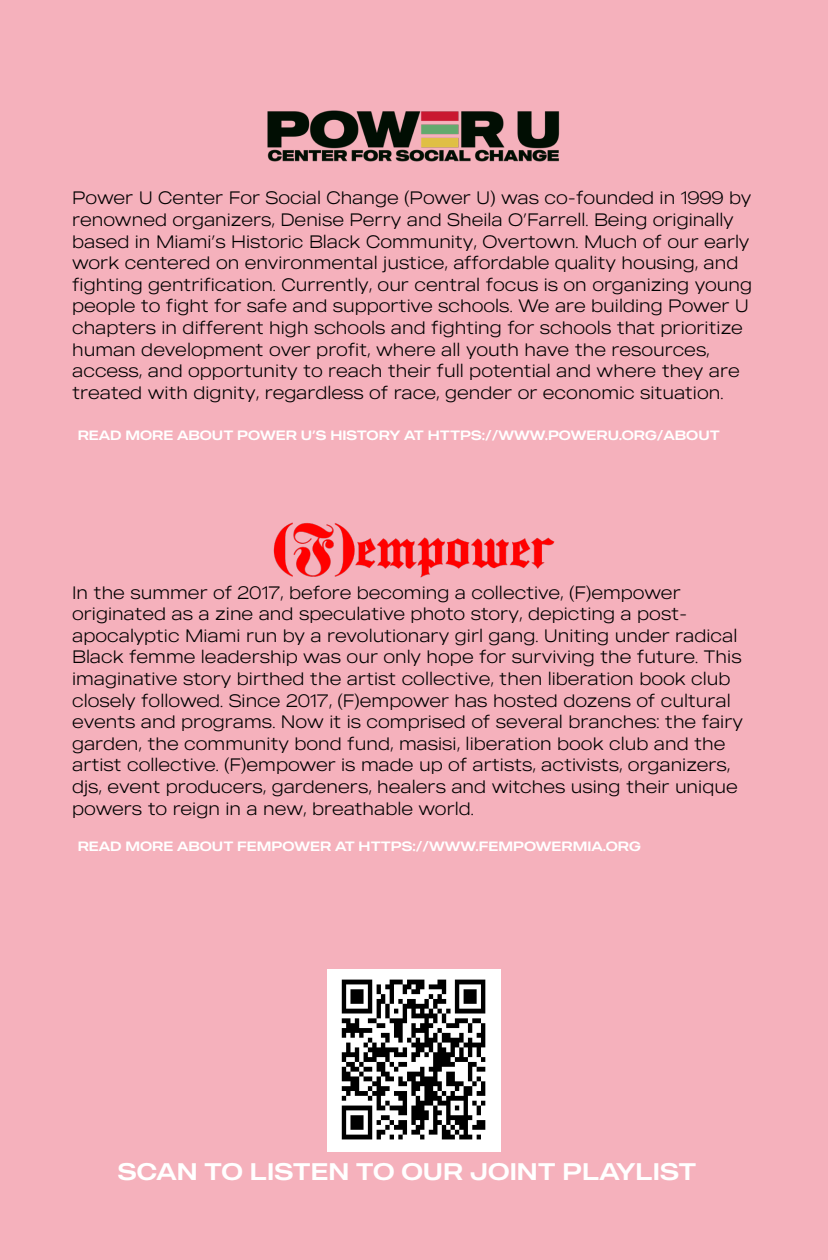
<style>
.page{position:relative;width:828px;height:1260px;background:#f5b1bc}
.page>*{position:absolute;margin:0;border:0;box-sizing:border-box;transform-origin:0 0}
.t1{font:24px "MADE Outer Sans";color:#fff}
.t2{font:100 18px/21.6px "MADE Outer Sans";color:#000}
.t3{font:13.6px "MADE Outer Sans";color:#fff}
</style>
<div class="page">
<img style="left:267px;top:110px;width:293px;height:52px">
<img style="left:274px;top:522px;width:280px;height:56px">
<img style="left:327px;top:970px;width:174px;height:181px">
<p class="t2" style="left:72px;top:187px;width:682px">Power U Center For Social Change (Power U) was co-founded in 1999 by renowned organizers, Denise Perry and Sheila O’Farrell. Being originally based in Miami’s Historic Black Community, Overtown. Much of our early work centered on environmental justice, affordable quality housing, and fighting gentrification. Currently, our central focus is on organizing young people to fight for safe and supportive schools. We are building Power U chapters in different high schools and fighting for schools that prioritize human development over profit, where all youth have the resources, access, and opportunity to reach their full potential and where they are treated with dignity, regardless of race, gender or economic situation.</p>
<p class="t3" style="left:78px;top:426px;width:644px">READ MORE ABOUT POWER U’S HISTORY AT HTTPS://WWW.POWERU.ORG/ABOUT</p>
<p class="t2" style="left:72px;top:581px;width:673px">In the summer of 2017, before becoming a collective, (F)empower originated as a zine and speculative photo story, depicting a post&shy;apocalyptic Miami run by a revolutionary girl gang. Uniting under radical Black femme leadership was our only hope for surviving the future. This imaginative story birthed the artist collective, then liberation book club closely followed. Since 2017, (F)empower has hosted dozens of cultural events and programs. Now it is comprised of several branches: the fairy garden, the community bond fund, masisi, liberation book club and the artist collective. (F)empower is made up of artists, activists, organizers, djs, event producers, gardeners, healers and witches using their unique powers to reign in a new, breathable world.</p>
<p class="t3" style="left:78px;top:837px;width:565px">READ MORE ABOUT FEMPOWER AT HTTPS://WWW.FEMPOWERMIA.ORG</p>
<p class="t1" style="left:118px;top:1156px;width:580px">SCAN TO LISTEN TO OUR JOINT PLAYLIST</p>
</div>
